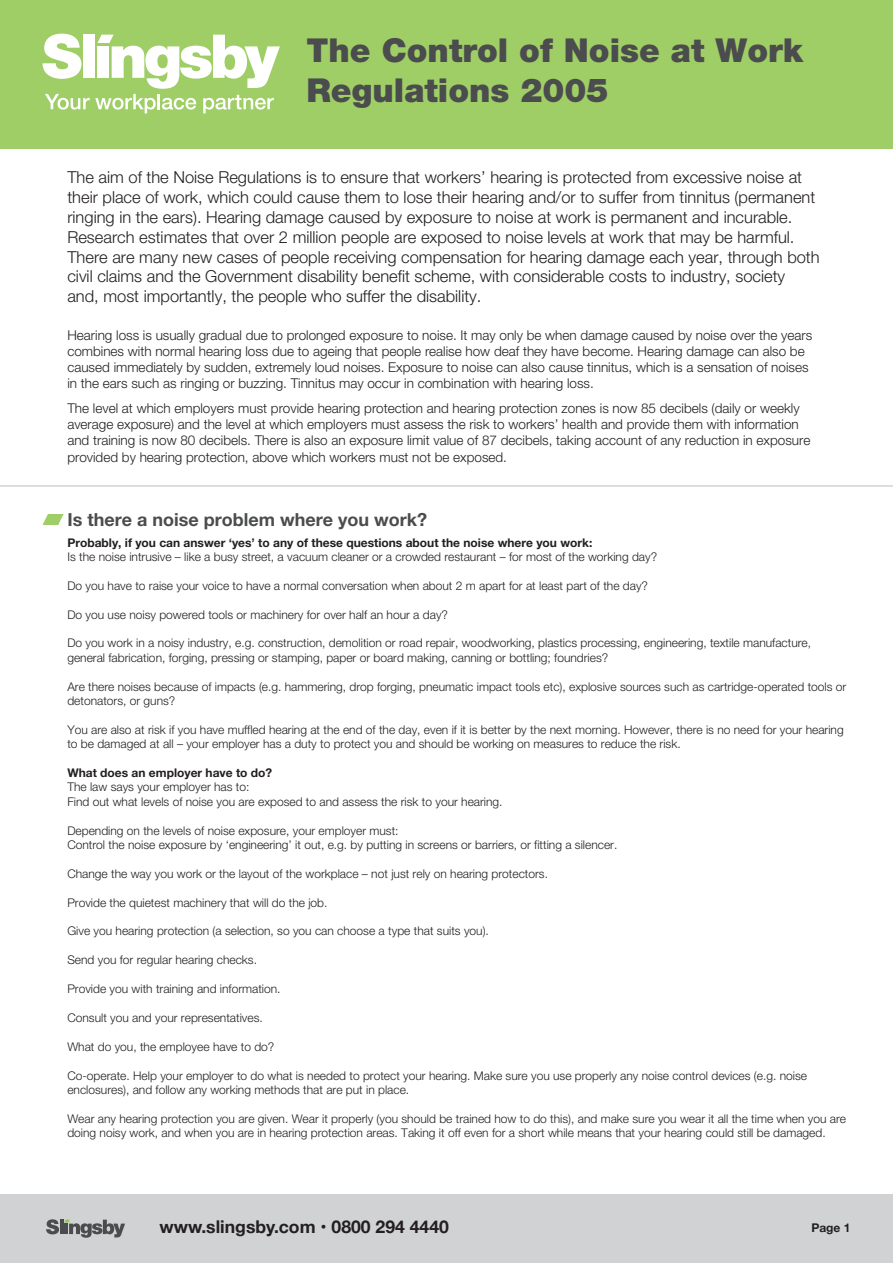
<style>
.page{position:relative;width:893px;height:1263px;background:#fff}
.page>*{position:absolute;margin:0;border:0;box-sizing:border-box;transform-origin:0 0}
.t1{font:900 33px/39.6px "Helvetica Neue LT";color:#4b4c4d}
.t2{font:700 18px "Helvetica Neue LT";color:#4b4c4d}
.t3{font:700 17.55px "Helvetica Neue";color:#231f20}
.t4{font:300 16.5px/19.8px "Helvetica Neue LT";color:#231f20}
.t5{font:300 13.5px/16.2px "Helvetica Neue LT";color:#231f20}
.t6{font:300 12px/14.4px "Helvetica Neue LT";color:#231f20}
.t7{font:700 12px "Helvetica Neue LT";color:#231f20}
.t8{font:700 12px "Helvetica Neue";color:#231f20}
</style>
<div class="page">
<div style="left:0;top:1195px;width:893px;height:68px;background:#d1d2d4"></div>
<svg style="left:43px;top:514px;width:21px;height:11px"></svg>
<div style="left:0;top:0;width:893px;height:148px;background:#9fce66"></div>
<svg style="left:43px;top:34px;width:237px;height:79px"></svg>
<svg style="left:46px;top:1219px;width:79px;height:19px"></svg>
<hr style="left:0;top:486px;width:893px;height:1px;background:#bcbdc0">
<h1 class="t1" style="left:306px;top:30px;width:498px">The Control of Noise at Work<br>Regulations 2005</h1>
<p class="t4" style="left:67px;top:167px;width:754px">The aim of the Noise Regulations is to ensure that workers’ hearing is protected from excessive noise at their place of work, which could cause them to lose their hearing and/or to suffer from tinnitus (permanent ringing in the ears). Hearing damage caused by exposure to noise at work is permanent and incurable.<br>Research estimates that over 2 million people are exposed to noise levels at work that may be harmful.<br>There are many new cases of people receiving compensation for hearing damage each year, through both civil claims and the Government disability benefit scheme, with considerable costs to industry, society and, most importantly, the people who suffer the disability.</p>
<p class="t5" style="left:67px;top:326px;width:746px">Hearing loss is usually gradual due to prolonged exposure to noise. It may only be when damage caused by noise over the years combines with normal hearing loss due to ageing that people realise how deaf they have become. Hearing damage can also be caused immediately by sudden, extremely loud noises. Exposure to noise can also cause tinnitus, which is a sensation of noises in the ears such as ringing or buzzing. Tinnitus may occur in combination with hearing loss.</p>
<p class="t5" style="left:67px;top:400px;width:744px">The level at which employers must provide hearing protection and hearing protection zones is now 85 decibels (daily or weekly average exposure) and the level at which employers must assess the risk to workers’ health and provide them with information and training is now 80 decibels. There is also an exposure limit value of 87 decibels, taking account of any reduction in exposure provided by hearing protection, above which workers must not be exposed.</p>
<h2 class="t2" style="left:67px;top:508px;width:361px">Is there a noise problem where you work?</h2>
<p class="t7" style="left:67px;top:535px;width:526px">Probably, if you can answer ‘yes’ to any of these questions about the noise where you work:</p>
<p class="t6" style="left:67px;top:549px;width:591px">Is the noise intrusive – like a busy street, a vacuum cleaner or a crowded restaurant – for most of the working day?</p>
<p class="t6" style="left:67px;top:578px;width:582px">Do you have to raise your voice to have a normal conversation when about 2 m apart for at least part of the day?</p>
<p class="t6" style="left:67px;top:607px;width:382px">Do you use noisy powered tools or machinery for over half an hour a day?</p>
<p class="t6" style="left:67px;top:636px;width:745px">Do you work in a noisy industry, e.g. construction, demolition or road repair, woodworking, plastics processing, engineering, textile manufacture, general fabrication, forging, pressing or stamping, paper or board making, canning or bottling; foundries?</p>
<p class="t6" style="left:67px;top:679px;width:780px">Are there noises because of impacts (e.g. hammering, drop forging, pneumatic impact tools etc), explosive sources such as cartridge-operated tools or detonators, or guns?</p>
<p class="t6" style="left:67px;top:722px;width:778px">You are also at risk if you have muffled hearing at the end of the day, even if it is better by the next morning. However, there is no need for your hearing to be damaged at all – your employer has a duty to protect you and should be working on measures to reduce the risk.</p>
<p class="t7" style="left:67px;top:765px;width:206px">What does an employer have to do?</p>
<p class="t6" style="left:67px;top:780px;width:437px">The law says your employer has to:<br>Find out what levels of noise you are exposed to and assess the risk to your hearing.</p>
<p class="t6" style="left:67px;top:823px;width:551px">Depending on the levels of noise exposure, your employer must:<br>Control the noise exposure by ‘engineering’ it out, e.g. by putting in screens or barriers, or fitting a silencer.</p>
<p class="t6" style="left:67px;top:866px;width:482px">Change the way you work or the layout of the workplace – not just rely on hearing protectors.</p>
<p class="t6" style="left:67px;top:895px;width:262px">Provide the quietest machinery that will do the job.</p>
<p class="t6" style="left:67px;top:924px;width:423px">Give you hearing protection (a selection, so you can choose a type that suits you).</p>
<p class="t6" style="left:67px;top:952px;width:191px">Send you for regular hearing checks.</p>
<p class="t6" style="left:67px;top:981px;width:215px">Provide you with training and information.</p>
<p class="t6" style="left:67px;top:1010px;width:197px">Consult you and your representatives.</p>
<p class="t6" style="left:67px;top:1039px;width:208px">What do you, the employee have to do?</p>
<p class="t6" style="left:67px;top:1068px;width:741px">Co-operate. Help your employer to do what is needed to protect your hearing. Make sure you use properly any noise control devices (e.g. noise enclosures), and follow any working methods that are put in place.</p>
<p class="t6" style="left:67px;top:1111px;width:780px">Wear any hearing protection you are given. Wear it properly (you should be trained how to do this), and make sure you wear it all the time when you are doing noisy work, and when you are in hearing protection areas. Taking it off even for a short while means that your hearing could still be damaged.</p>
<h3 class="t3" style="left:159px;top:1213px;width:291px">www.slingsby.com • 0800 294 4440</h3>
<p class="t8" style="left:811px;top:1218px;width:41px">Page 1</p>
</div>
